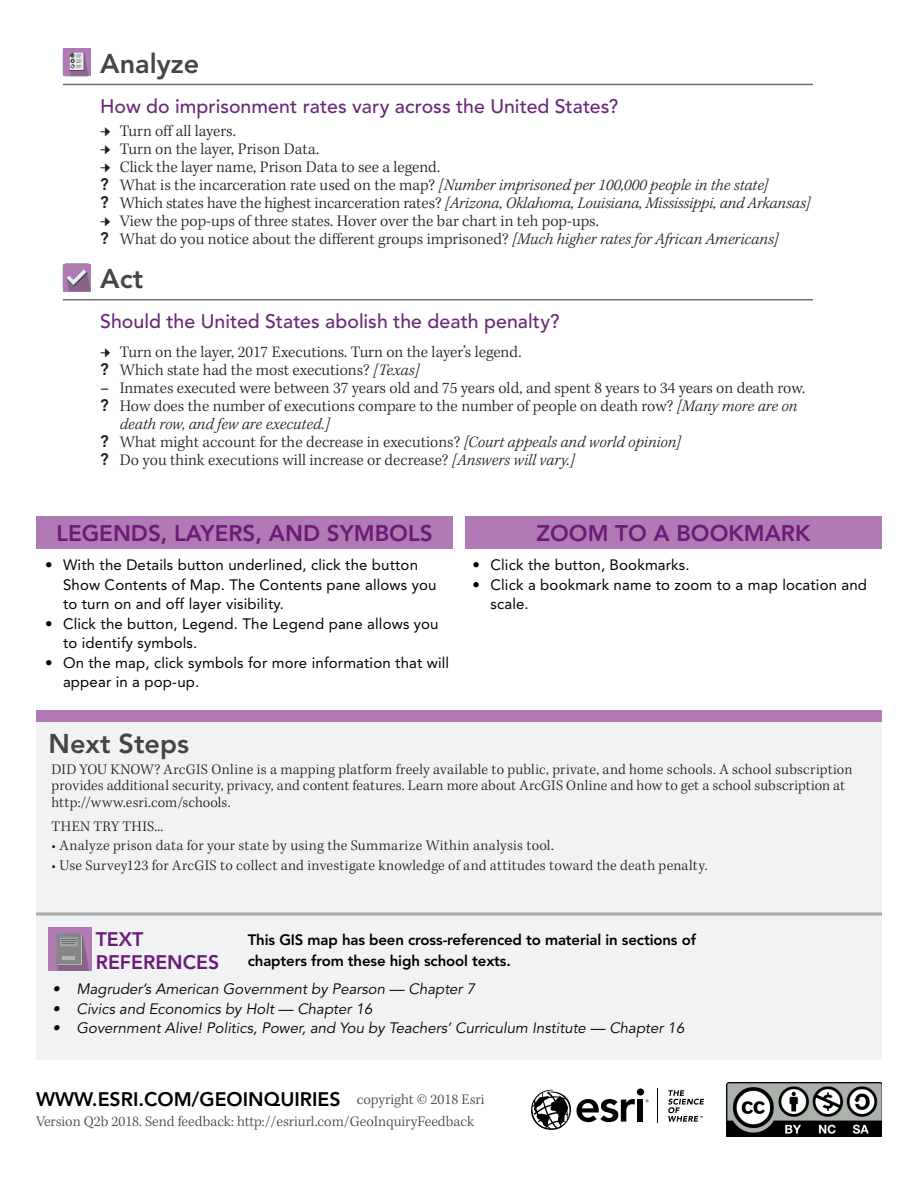
<style>
.page{position:relative;width:918px;height:1188px;background:#fff}
.page>*{position:absolute;margin:0;border:0;box-sizing:border-box;transform-origin:0 0}
.Content_Head{font:800 27px "Avenir LT Std";color:#454548}
.Next_Steps{font:800 27px "Avenir LT Std";color:#454548}
.t1{font:800 22.5px "Avenir LT Std";color:#6b1a78}
.Content_Subhead{font:500 19.5px "Avenir LT Std";letter-spacing:.005em;color:#6a2878}
.t2{font:800 19.5px "Avenir LT Std";color:#000}
.t3{font:800 19.5px/23.4px "Avenir LT Std";color:#6b1a78}
.t4{font:300 16.5px/18px "Kepler Std";color:#231f20}
.t5{font:italic 300 16.5px "Kepler Std";letter-spacing:-.005em;color:#231f20}
.Kepler_bullet_pp{font:300 15px/16.5px "Kepler Std";letter-spacing:.015em;color:#231f20}
.t6{font:15px/19.5px "Avenir LT Std";letter-spacing:.01em;color:#000}
.t7{font:italic 15px "Avenir LT Std";color:#000}
.Content_Head-2{font:800 15px/21px "Avenir LT Std";letter-spacing:-.01em;color:#000}
.Content_Head-3{font:300 15px "Kepler Std";color:#454548}
.s1{font-family:"Avenir LT Std";font-weight:800;font-style:normal}
.s2{font-style:normal}
.s3{font-family:"Avenir LT Std";font-weight:800}
.s4{font-style:italic}
.s5{font-weight:600}
</style>
<div class="page">
<hr style="left:63px;top:84px;width:750px;height:1px;background:#6d6f70">
<hr style="left:63px;top:299px;width:750px;height:1px;background:#6d6f70">
<div style="left:36px;top:710px;width:846px;height:350px;background:#f1f2f3"></div>
<div style="left:36px;top:710px;width:846px;height:12px;background:#b27ab4"></div>
<div style="left:638px;top:1100px;width:5px;height:22px;background:#000"></div>
<div style="left:637px;top:1088px;width:7px;height:8px;background:#000;border-radius:50%"></div>
<hr style="left:657px;top:1088px;width:1px;height:35px;background:#000">
<svg style="left:668px;top:1090px;width:36px;height:32px"></svg>
<svg style="left:531px;top:1089px;width:104px;height:41px"></svg>
<img style="left:726px;top:1082px;width:156px;height:55px">
<div style="left:465px;top:517px;width:417px;height:32px;background:#b27ab4"></div>
<div style="left:36px;top:517px;width:417px;height:32px;background:#b27ab4"></div>
<div style="left:48px;top:928px;width:43px;height:43px;background:#b27ab4"></div>
<hr style="left:81px;top:933px;width:1px;height:31px;background:#383b3d">
<div style="left:56px;top:933px;width:25px;height:31px;background:#8b848f"></div>
<svg style="left:56px;top:934px;width:33px;height:37px"></svg>
<hr style="left:36px;top:913px;width:846px;height:3px;background:#a8a9ad">
<div style="left:63px;top:48px;width:28px;height:28px;background:#b27ab4"></div>
<svg style="left:69px;top:52px;width:20px;height:24px"></svg>
<div style="left:63px;top:264px;width:28px;height:27px;background:#b27ab4"></div>
<svg style="left:66px;top:269px;width:25px;height:22px"></svg>
<p class="Content_Head" style="left:100px;top:48px;width:101px">Analyze</p>
<p class="Content_Subhead" style="left:100px;top:95px;width:519px">How do imprisonment rates vary across the United States?</p>
<p class="t4" style="left:120px;top:123px;width:118px">Turn off all layers.</p>
<p class="t4" style="left:120px;top:141px;width:201px">Turn on the layer, Prison Data.</p>
<p class="t4" style="left:120px;top:159px;width:322px">Click the layer name, Prison Data to see a legend.</p>
<p class="t5" style="left:100px;top:176px;width:670px"><span class="s1">?</span> <span class="s2">What is the incarceration rate used on the map?</span> [Number imprisoned per 100,000 people in the state]</p>
<p class="t5" style="left:100px;top:194px;width:712px"><span class="s1">?</span> <span class="s2">Which states have the highest incarceration rates?</span> [Arizona, Oklahoma, Louisiana, Mississippi, and Arkansas]</p>
<p class="t4" style="left:120px;top:213px;width:481px">View the pop-ups of three states. Hover over the bar chart in teh pop-ups.</p>
<p class="t4" style="left:100px;top:231px;width:680px"><span class="s3">?</span> What do you notice about the different groups imprisoned? <span class="s4">[Much higher rates for African Americans]</span></p>
<p class="Content_Head" style="left:100px;top:263px;width:45px">Act</p>
<p class="Content_Subhead" style="left:100px;top:310px;width:461px">Should the United States abolish the death penalty?</p>
<p class="t4" style="left:120px;top:343px;width:403px">Turn on the layer, 2017 Executions. Turn on the layer’s legend.</p>
<p class="t4" style="left:100px;top:361px;width:321px"><span class="s3">?</span> Which state had the most executions? <span class="s4">[Texas]</span></p>
<p class="t4" style="left:100px;top:379px;width:707px"><span class="s5">–</span> Inmates executed were between 37 years old and 75 years old, and spent 8 years to 34 years on death row.</p>
<p class="t4" style="left:120px;top:397px;width:679px;text-indent:-20px"><span class="s3">?</span> How does the number of executions compare to the number of people on death row? <span class="s4">[Many more are on death row, and few are executed.]</span></p>
<p class="t4" style="left:100px;top:433px;width:582px"><span class="s3">?</span> What might account for the decrease in executions? <span class="s4">[Court appeals and world opinion]</span></p>
<p class="t4" style="left:100px;top:451px;width:476px"><span class="s3">?</span> Do you think executions will increase or decrease? <span class="s4">[Answers will vary.]</span></p>
<p class="t1" style="left:56px;top:520px;width:378px">LEGENDS, LAYERS, AND SYMBOLS</p>
<p class="t1" style="left:536px;top:520px;width:276px">ZOOM TO A BOOKMARK</p>
<p class="t6" style="left:63px;top:555px;width:375px;text-indent:-18px">• With the Details button underlined, click the button<br>Show Contents of Map. The Contents pane allows you to turn on and off layer visibility.</p>
<p class="t6" style="left:63px;top:614px;width:377px;text-indent:-18px">• Click the button, Legend. The Legend pane allows you to identify symbols.</p>
<p class="t6" style="left:63px;top:653px;width:388px;text-indent:-18px">• On the map, click symbols for more information that will appear in a pop-up.</p>
<p class="t6" style="left:472px;top:555px;width:219px">• Click the button, Bookmarks.</p>
<p class="t6" style="left:490px;top:575px;width:378px;text-indent:-18px">• Click a bookmark name to zoom to a map location and scale.</p>
<p class="Next_Steps" style="left:49px;top:728px;width:142px">Next Steps</p>
<p class="Kepler_bullet_pp" style="left:52px;top:761px;width:802px">DID YOU KNOW? ArcGIS Online is a mapping platform freely available to public, private, and home schools. A school subscription provides additional security, privacy, and content features. Learn more about ArcGIS Online and how to get a school subscription at http://www.esri.com/schools.</p>
<p class="Kepler_bullet_pp" style="left:52px;top:818px;width:113px">THEN TRY THIS...</p>
<p class="Kepler_bullet_pp" style="left:52px;top:838px;width:504px">• Analyze prison data for your state by using the Summarize Within analysis tool.</p>
<p class="Kepler_bullet_pp" style="left:52px;top:857px;width:657px">• Use Survey123 for ArcGIS to collect and investigate knowledge of and attitudes toward the death penalty.</p>
<p class="t3" style="left:96px;top:927px;width:125px">TEXT<br>REFERENCES</p>
<p class="t7" style="left:52px;top:981px;width:424px">• Magruder’s American Government by Pearson — Chapter 7</p>
<p class="t7" style="left:52px;top:1000px;width:321px">• Civics and Economics by Holt — Chapter 16</p>
<p class="t7" style="left:52px;top:1020px;width:633px">• Government Alive! Politics, Power, and You by Teachers’ Curriculum Institute — Chapter 16</p>
<p class="Content_Head-2" style="left:248px;top:930px;width:450px">This GIS map has been cross-referenced to material in sections of chapters from these high school texts.</p>
<p class="t2" style="left:36px;top:1088px;width:306px">WWW.ESRI.COM/GEOINQUIRIES</p>
<p class="Content_Head-3" style="left:36px;top:1113px;width:440px">Version Q2b 2018. Send feedback: http://esriurl.com/GeoInquiryFeedback</p>
<p class="Content_Head-3" style="left:357px;top:1091px;width:129px">copyright © 2018 Esri</p>
</div>
